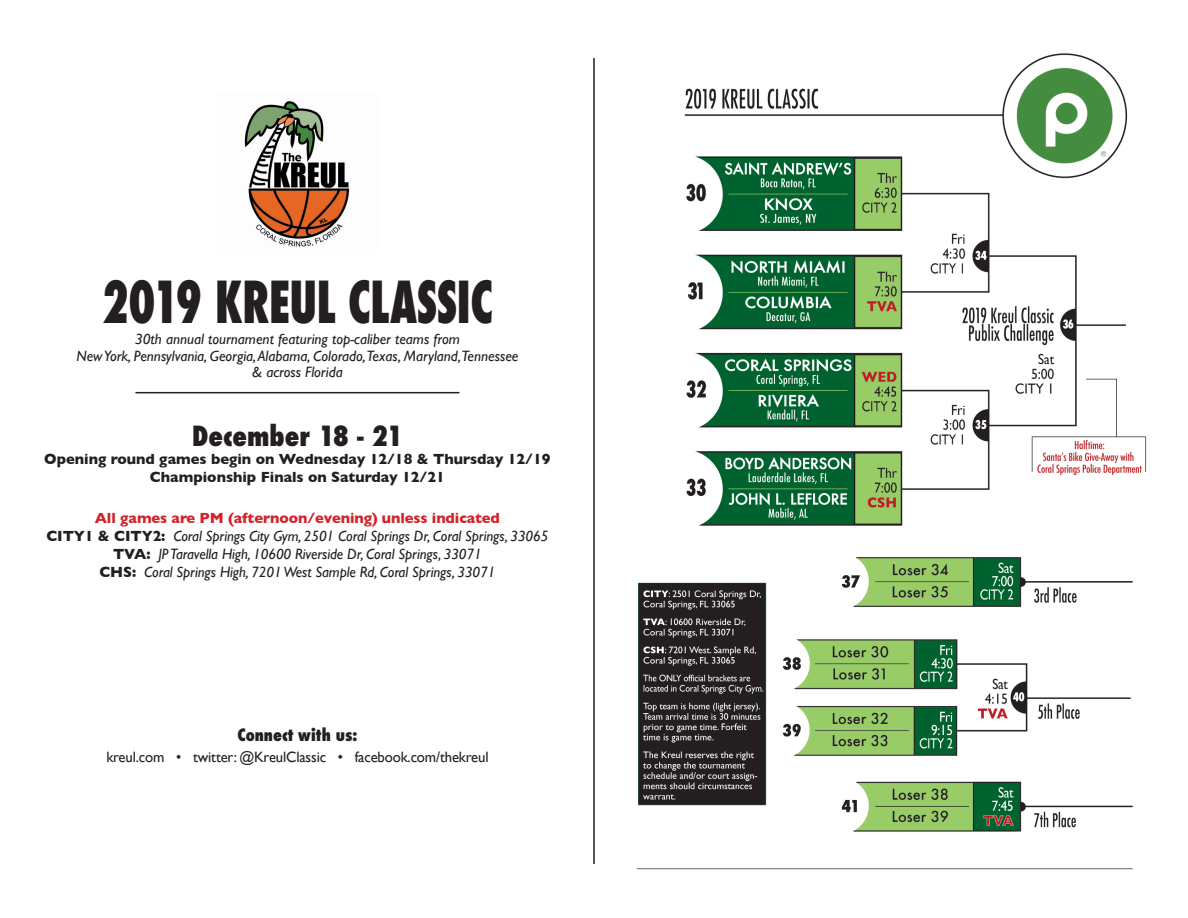
<style>
.page{position:relative;width:1188px;height:918px;background:#fff}
.page>*{position:absolute;margin:0;border:0;box-sizing:border-box;transform-origin:0 0}
.t1{font:800 condensed 56.25px "Futura";letter-spacing:-.01em;color:#231f20;scale:.8 1}
.t2{font:800 condensed 27px "Futura";color:#231f20}
.t3{font:800 condensed 16.5px "Futura";color:#231f20}
.t4{font:italic 15px "Gill Sans";letter-spacing:-.005em;color:#231f20}
.t5{font:700 15px/18px "Gill Sans";color:#231f20;text-align:center}
.t6{font:15px "Gill Sans";letter-spacing:-.01em;color:#231f20}
.t7{font:700 15px "Gill Sans";letter-spacing:-.005em;color:#d1232a}
.s1{font-weight:700;font-style:normal}
</style>
<div class="page">
<hr style="left:593px;top:58px;width:2px;height:806px;background:#231f20">
<hr style="left:135px;top:392px;width:324px;height:1px;background:#231f20">
<img style="left:244px;top:101px;width:106px;height:146px">
<img style="left:636px;top:53px;width:511px;height:817px">
<p class="t1" style="left:102px;top:264px;width:490px">2019 KREUL CLASSIC</p>
<p class="t4" style="left:135px;top:331px;width:326px">30th annual tournament featuring top-caliber teams from</p>
<p class="t4" style="left:76px;top:347px;width:444px">New York, Pennsylvania, Georgia, Alabama, Colorado,Texas, Maryland,Tennessee</p>
<p class="t4" style="left:252px;top:364px;width:92px">&amp; across Florida</p>
<p class="t2" style="left:192px;top:418px;width:212px">December 18 - 21</p>
<p class="t5" style="left:44px;top:450px;width:508px">Opening round games begin on Wednesday 12/18 &amp; Thursday 12/19<br>Championship Finals on Saturday 12/21</p>
<p class="t7" style="left:95px;top:506px;width:407px">All games are PM (afternoon/evening) unless indicated</p>
<p class="t4" style="left:46px;top:527px;width:504px"><span class="s1">CITY1 &amp; CITY2:</span> Coral Springs City Gym, 2501 Coral Springs Dr, Coral Springs, 33065</p>
<p class="t4" style="left:113px;top:545px;width:370px"><span class="s1">TVA:</span> JP Taravella High, 10600 Riverside Dr, Coral Springs, 33071</p>
<p class="t4" style="left:99px;top:563px;width:398px"><span class="s1">CHS:</span> Coral Springs High, 7201 West Sample Rd, Coral Springs, 33071</p>
<p class="t3" style="left:237px;top:723px;width:122px">Connect with us:</p>
<p class="t6" style="left:106px;top:748px;width:384px">kreul.com • twitter: @KreulClassic • facebook.com/thekreul</p>
</div>
